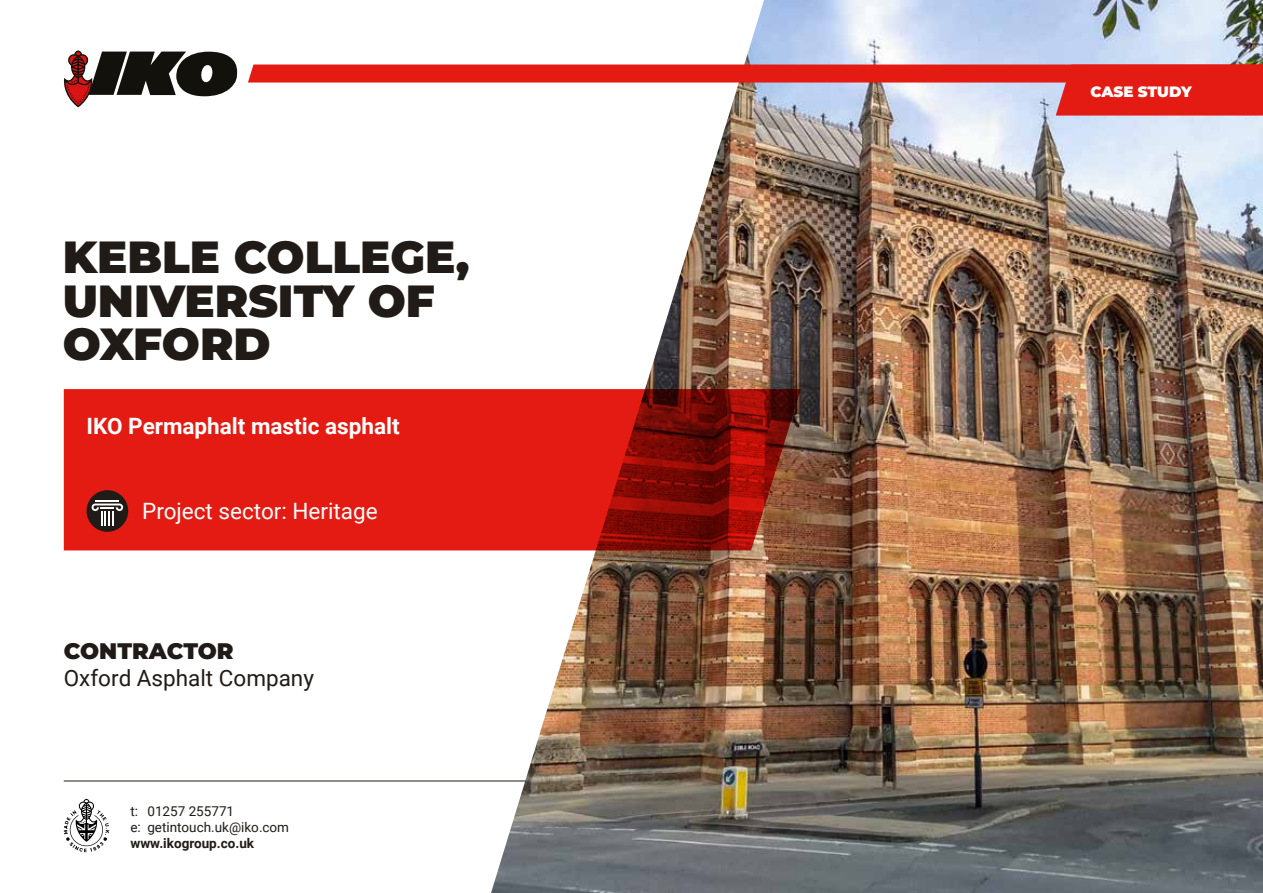
<style>
.page{position:relative;width:1263px;height:893px;background:#fff}
.page>*{position:absolute;margin:0;border:0;box-sizing:border-box;transform-origin:0 0}
.t1{font:900 45px/43.5px "Montserrat";color:#201b17}
.t2{font:700 22.5px "Roboto";color:#fff}
.t3{font:22.5px "Roboto";color:#fff}
.t4{font:22.5px "Roboto";color:#201b17}
.t5{font:900 22.5px "Montserrat";color:#201b17}
.t6{font:900 15px "Montserrat";letter-spacing:-.01em;color:#fff}
.t7{font:13.5px/16.2px "Roboto";color:#201b17}
.t8{font:700 13.5px "Roboto";color:#201b17}
</style>
<div class="page">
<hr style="left:64px;top:781px;width:1135px;height:1px;background:#201b17">
<img style="left:491px;top:0;width:772px;height:893px">
<svg style="left:64px;top:50px;width:173px;height:57px"></svg>
<svg style="left:248px;top:65px;width:1015px;height:51px"></svg>
<svg style="left:64px;top:799px;width:45px;height:53px"></svg>
<svg style="left:64px;top:389px;width:737px;height:161px;background:#cb1a11"></svg>
<div style="left:87px;top:490px;width:41px;height:42px;background:#201b17;border-radius:50%"></div>
<hr style="left:95px;top:500px;width:24px;height:2px;background:#fff">
<svg style="left:92px;top:503px;width:31px;height:23px"></svg>
<h1 class="t1" style="left:63px;top:232px;width:408px">KEBLE COLLEGE,<br>UNIVERSITY OF<br>OXFORD</h1>
<h2 class="t2" style="left:87px;top:410px;width:315px">IKO Permaphalt mastic asphalt</h2>
<h2 class="t3" style="left:142px;top:495px;width:237px">Project sector: Heritage</h2>
<h2 class="t5" style="left:64px;top:634px;width:171px">CONTRACTOR</h2>
<h2 class="t4" style="left:64px;top:663px;width:252px">Oxford Asphalt Company</h2>
<p class="t7" style="left:130px;top:802px;width:160px">t: 01257 255771<br>e: getintouch.uk@iko.com</p>
<p class="t8" style="left:130px;top:834px;width:125px">www.ikogroup.co.uk</p>
<p class="t6" style="left:1090px;top:80px;width:103px">CASE STUDY</p>
</div>
